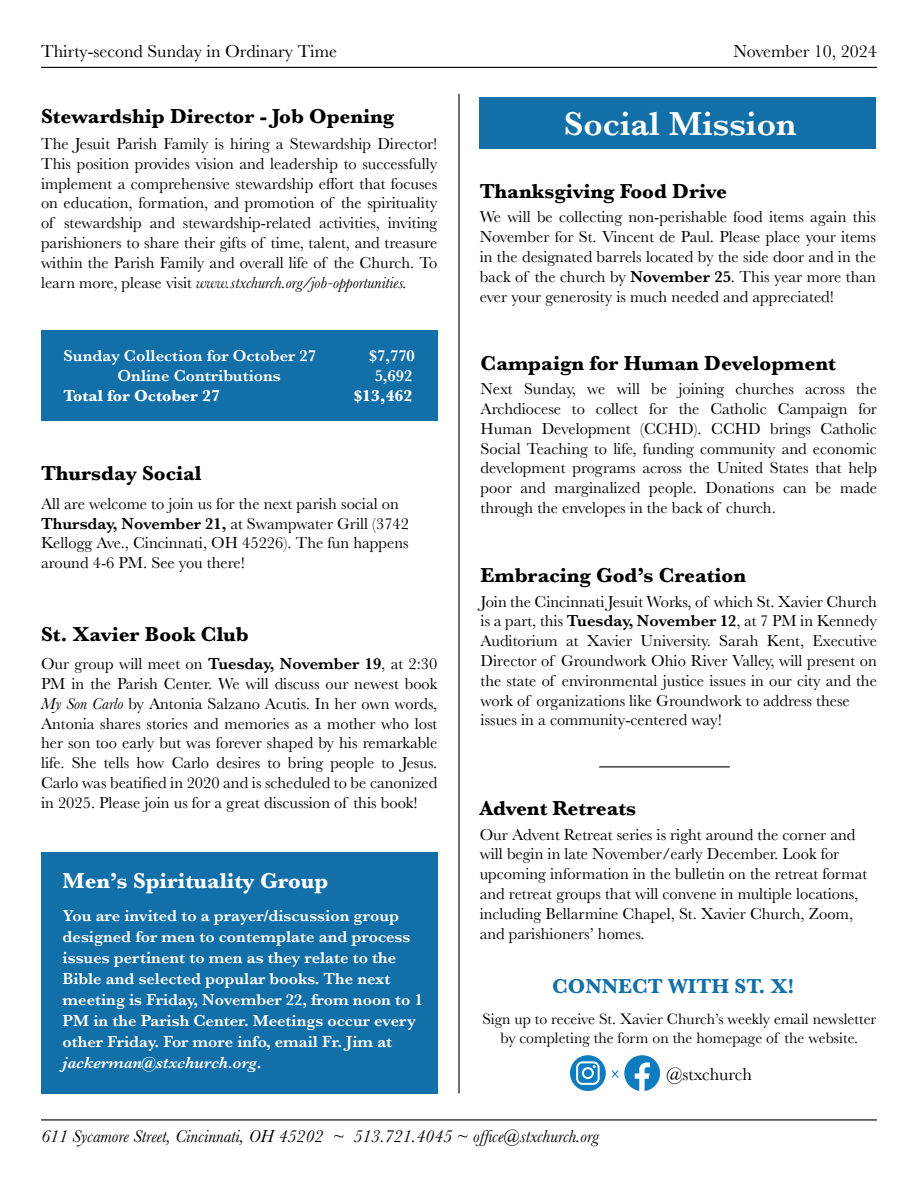
<style>
.page{position:relative;width:918px;height:1188px;background:#fff}
.page>*{position:absolute;margin:0;border:0;box-sizing:border-box;transform-origin:0 0}
.t1{font:600 34.5px "Baskerville";color:#fff}
.t2{font:700 22.5px "Baskerville";color:#fff}
.t3{font:700 21px "Baskerville";color:#000}
.t4{font:700 21px "Baskerville";color:#136fa8}
.t5{font:italic 18px "Baskerville";color:#000}
.t6{font:18px "Baskerville";color:#000}
.t7{font:16.5px/19.8px "Baskerville";color:#000;text-align:justify}
.t8{font:600 16.5px/21px "Baskerville";color:#fff}
.t9{font:700 16.5px "Baskerville";color:#fff}
.t10{font:15.75px/18.9px "Baskerville";color:#000;text-align:center}
.s1{font-style:italic}
.s2{font-weight:600}
</style>
<div class="page">
<hr style="left:41px;top:1119px;width:836px;height:1px;background:#000">
<hr style="left:41px;top:67px;width:836px;height:1px;background:#000">
<hr style="left:458px;top:94px;width:2px;height:999px;background:#000">
<svg style="left:570px;top:1055px;width:90px;height:36px"></svg>
<hr style="left:599px;top:766px;width:131px;height:1px;background:#000">
<div style="left:41px;top:330px;width:396px;height:91px;background:#136fa8"></div>
<div style="left:41px;top:852px;width:396px;height:242px;background:#136fa8"></div>
<div style="left:480px;top:97px;width:396px;height:51px;background:#136fa8"></div>
<p class="t6" style="left:41px;top:40px;width:298px">Thirty-second Sunday in Ordinary Time</p>
<p class="t3" style="left:41px;top:101px;width:355px">Stewardship Director - Job Opening</p>
<p class="t7" style="left:41px;top:134px;width:398px">The Jesuit Parish Family is hiring a Stewardship Director!<br>This position provides vision and leadership to successfully implement a comprehensive stewardship effort that focuses on education, formation, and promotion of the spirituality of stewardship and stewardship-related activities, inviting parishioners to share their gifts of time, talent, and treasure within the Parish Family and overall life of the Church. To learn more, please visit <span class="s1">www.stxchurch.org/job-opportunities.</span></p>
<p class="t8" style="left:63px;top:345px;width:254px">Sunday Collection for October 27</p>
<p class="t8" style="left:369px;top:345px;width:47px">$7,770</p>
<p class="t8" style="left:117px;top:365px;width:165px">Online Contributions</p>
<p class="t8" style="left:375px;top:365px;width:39px">5,692</p>
<p class="t9" style="left:63px;top:384px;width:158px">Total for October 27</p>
<p class="t9" style="left:354px;top:384px;width:60px">$13,462</p>
<p class="t3" style="left:41px;top:459px;width:162px">Thursday Social</p>
<p class="t7" style="left:41px;top:494px;width:370px;text-align:left">All are welcome to join us for the next parish social on <span class="s2">Thursday, November 21,</span> at Swampwater Grill (3742<br>Kellogg Ave., Cincinnati, OH 45226). The fun happens around 4-6 PM. See you there!</p>
<p class="t3" style="left:41px;top:619px;width:209px">St. Xavier Book Club</p>
<p class="t7" style="left:41px;top:654px;width:398px">Our group will meet on <span class="s2">Tuesday, November 19</span>, at 2:30<br>PM in the Parish Center. We will discuss our newest book <span class="s1">My Son Carlo</span> by Antonia Salzano Acutis. In her own words, Antonia shares stories and memories as a mother who lost her son too early but was forever shaped by his remarkable life. She tells how Carlo desires to bring people to Jesus.<br>Carlo was beatified in 2020 and is scheduled to be canonized in 2025. Please join us for a great discussion of this book!</p>
<h2 class="t2" style="left:63px;top:865px;width:267px">Men’s Spirituality Group</h2>
<p class="t8" style="left:63px;top:905px;width:362px">You are invited to a prayer/discussion group designed for men to contemplate and process issues pertinent to men as they relate to the Bible and selected popular books. The next meeting is Friday, November 22, from noon to 1<br>PM in the Parish Center. Meetings occur every other Friday. For more info, email Fr. Jim at <span class="s1">jackerman@stxchurch.org</span>.</p>
<p class="t6" style="left:733px;top:40px;width:145px">November 10, 2024</p>
<h1 class="t1" style="left:564px;top:100px;width:235px">Social Mission</h1>
<p class="t3" style="left:480px;top:177px;width:249px">Thanksgiving Food Drive</p>
<p class="t7" style="left:480px;top:207px;width:398px">We will be collecting non-perishable food items again this November for St. Vincent de Paul. Please place your items in the designated barrels located by the side door and in the back of the church by <span class="s2">November 25</span>. This year more than ever your generosity is much needed and appreciated!</p>
<p class="t3" style="left:481px;top:349px;width:357px">Campaign for Human Development</p>
<p class="t7" style="left:481px;top:379px;width:398px">Next Sunday, we will be joining churches across the Archdiocese to collect for the Catholic Campaign for Human Development (CCHD). CCHD brings Catholic Social Teaching to life, funding community and economic development programs across the United States that help poor and marginalized people. Donations can be made through the envelopes in the back of church.</p>
<p class="t3" style="left:481px;top:561px;width:267px">Embracing God’s Creation</p>
<p class="t7" style="left:481px;top:592px;width:398px;text-align:left">Join the Cincinnati Jesuit Works, of which St. Xavier Church is a part, this <span class="s2">Tuesday, November 12</span>, at 7 PM in Kennedy Auditorium at Xavier University. Sarah Kent, Executive Director of Groundwork Ohio River Valley, will present on the state of environmental justice issues in our city and the work of organizations like Groundwork to address these issues in a community-centered way!</p>
<p class="t3" style="left:480px;top:794px;width:158px">Advent Retreats</p>
<p class="t7" style="left:480px;top:825px;width:389px;text-align:left">Our Advent Retreat series is right around the corner and will begin in late November/early December. Look for upcoming information in the bulletin on the retreat format and retreat groups that will convene in multiple locations, including Bellarmine Chapel, St. Xavier Church, Zoom, and parishioners’ homes.</p>
<p class="t4" style="left:552px;top:971px;width:244px">CONNECT WITH ST. X!</p>
<p class="t10" style="left:482px;top:1009px;width:396px">Sign up to receive St. Xavier Church’s weekly email newsletter by completing the form on the homepage of the website.</p>
<p class="t6" style="left:666px;top:1063px;width:87px">@stxchurch</p>
<p class="t5" style="left:41px;top:1125px;width:559px">611 Sycamore Street, Cincinnati, OH 45202 ~ 513.721.4045 ~ office@stxchurch.org</p>
</div>
